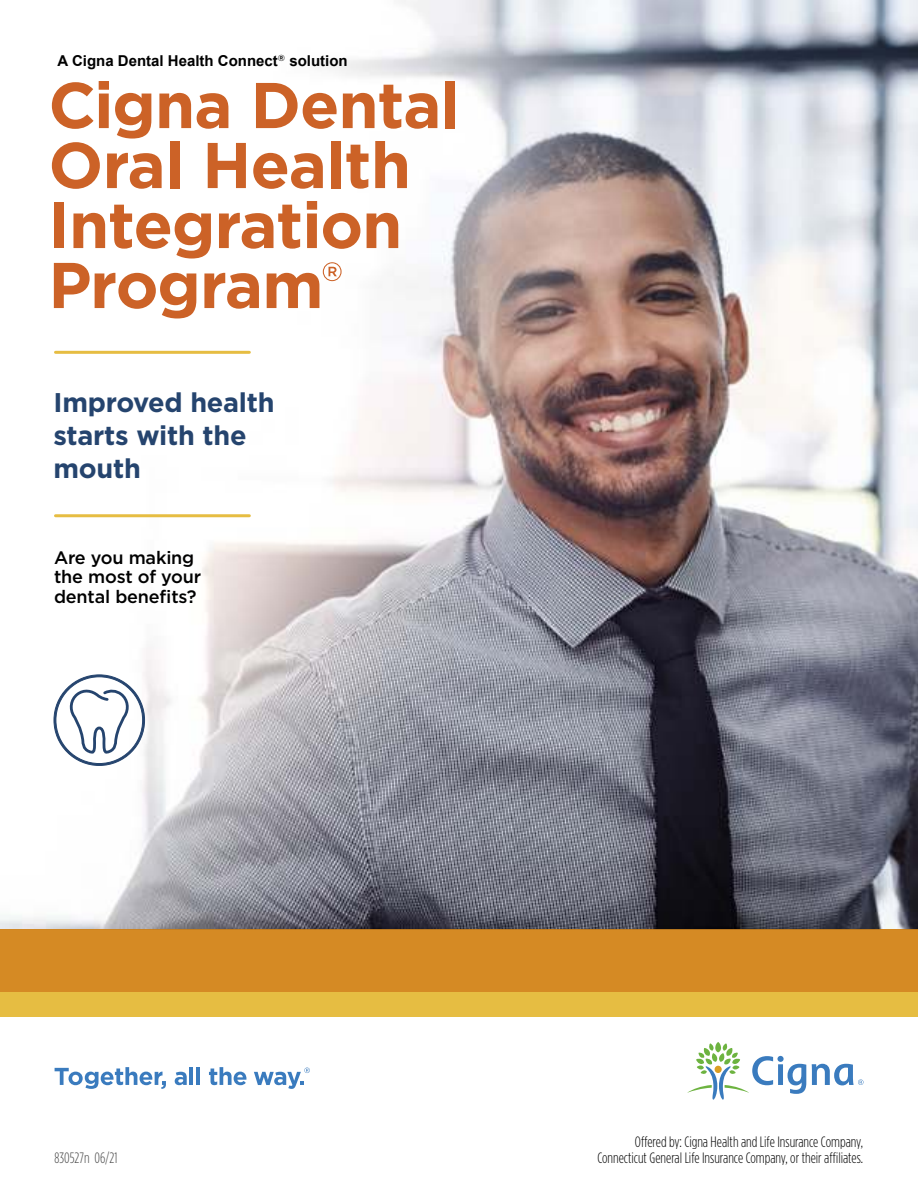
<style>
.page{position:relative;width:918px;height:1188px;background:#fff}
.page>*{position:absolute;margin:0;border:0;box-sizing:border-box;transform-origin:0 0}
.t1{font:700 64.5px/60px "Gotham";letter-spacing:-.015em;color:#cc6227}
.t2{font:700 27px/33px "Gotham";letter-spacing:-.01em;color:#25446e}
.t3{font:500 18px/19.5px "Gotham";letter-spacing:-.01em;color:#000}
.t4{font:300 15px/16.5px "Gotham Condensed";color:#000;text-align:right}
.t5{font:700 15px "Arial";color:#000}
.t6{font:300 15px "Gotham Condensed";color:#484848}
.s1{font-weight:400;font-size:54px}
</style>
<div class="page">
<img style="left:0;top:0;width:918px;height:930px">
<svg style="left:55px;top:1067px;width:111px;height:22px"></svg>
<svg style="left:175px;top:1072px;width:12px;height:13px"></svg>
<hr style="left:189px;top:1067px;width:4px;height:18px;background:#3a7bbe">
<hr style="left:196px;top:1067px;width:4px;height:18px;background:#3a7bbe">
<svg style="left:209px;top:1067px;width:37px;height:18px"></svg>
<svg style="left:254px;top:1068px;width:56px;height:21px"></svg>
<svg style="left:687px;top:1042px;width:177px;height:58px"></svg>
<svg style="left:53px;top:674px;width:92px;height:157px"></svg>
<div style="left:0;top:930px;width:918px;height:62px;background:#d58a24"></div>
<div style="left:0;top:992px;width:918px;height:24px;background:#e6bd42"></div>
<hr style="left:56px;top:351px;width:193px;height:3px;background:#e6bd42">
<hr style="left:56px;top:514px;width:193px;height:3px;background:#e6bd42">
<p class="t5" style="left:58px;top:55px;width:292px">A Cigna Dental Health Connect<sup>®</sup> solution</p>
<h1 class="t1" style="left:48px;top:79px;width:413px">Cigna Dental<br>Oral Health<br>Integration<br>Program<span class="s1">®</span></h1>
<h2 class="t2" style="left:54px;top:387px;width:222px">Improved health starts with the mouth</h2>
<p class="t3" style="left:54px;top:548px;width:149px">Are you making the most of your dental benefits?</p>
<p class="t6" style="left:55px;top:1151px;width:64px">830527n 06/21</p>
<p class="t4" style="left:597px;top:1134px;width:267px">Offered by: Cigna Health and Life Insurance Company,<br>Connecticut General Life Insurance Company, or their affiliates.</p>
</div>
